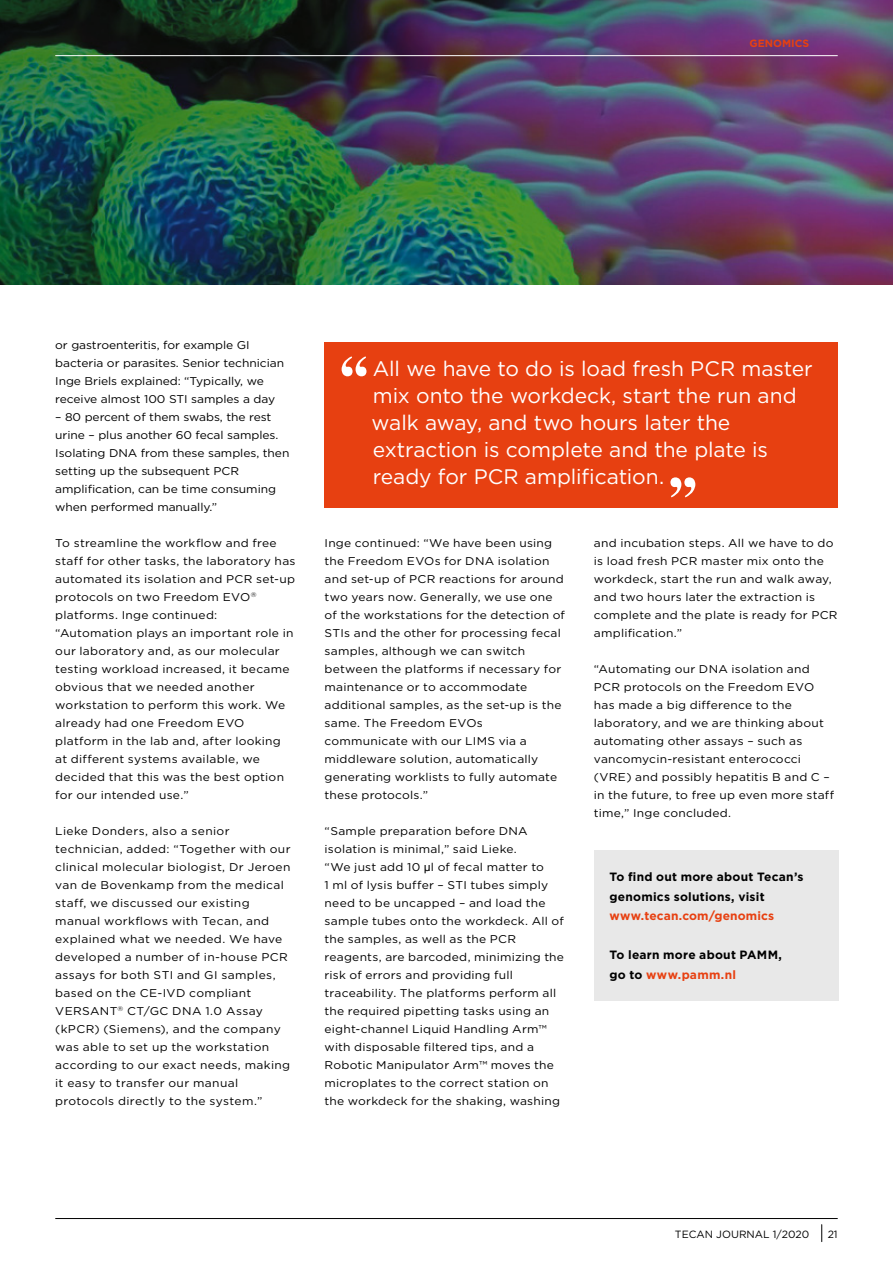
<style>
.page{position:relative;width:893px;height:1263px;background:#fff}
.page>*{position:absolute;margin:0;border:0;box-sizing:border-box;transform-origin:0 0}
.t1{font:21px/27px "Gotham";letter-spacing:-.005em;color:#fff}
.t2{font:700 12px/19.5px "Gotham";letter-spacing:.02em;color:#000}
.t3{font:700 12px "Gotham";letter-spacing:.01em;color:#e74011}
.t4{font:11.25px/18px "Gotham";letter-spacing:.02em;color:#000;scale:1.07 1}
.t5{font:11.25px/18px "Gotham";letter-spacing:-.005em;color:#000;scale:1.07 1}
.t6{font:10.5px "Gotham";color:#000}
.t7{font:700 10.5px "Gotham";color:#e74011}
.s1{font-family:"Arial"}
.s2{color:#e74011}
</style>
<div class="page">
<img style="left:0;top:0;width:893px;height:285px">
<div style="left:594px;top:850px;width:244px;height:151px;background:#e3e3e3"></div>
<hr style="left:55px;top:55px;width:783px;height:1px;background:#fff">
<svg style="left:821px;top:1224px;width:1px;height:17px"></svg>
<hr style="left:55px;top:1218px;width:783px;height:1px;background:#000">
<div style="left:325px;top:342px;width:513px;height:166px;background:#e74011"></div>
<svg style="left:342px;top:356px;width:24px;height:20px"></svg>
<svg style="left:670px;top:477px;width:25px;height:20px"></svg>
<p class="t7" style="left:750px;top:36px;width:61px">GENOMICS</p>
<p class="t5" style="left:55px;top:335px;width:215px">or gastroenteritis, for example GI bacteria or parasites. Senior technician Inge Briels explained: “Typically, we receive almost 100 STI samples a day</p>
<p class="t5" style="left:55px;top:407px;width:220px">– 80 percent of them swabs, the rest urine – plus another 60 fecal samples.<br>Isolating DNA from these samples, then setting up the subsequent PCR amplification, can be time consuming when performed manually.”</p>
<p class="t4" style="left:55px;top:533px;width:226px">To streamline the workflow and free staff for other tasks, the laboratory has automated its isolation and PCR set-up protocols on two Freedom EVO<sup>® </sup>platforms. Inge continued: “Automation plays an important role in our laboratory and, as our molecular testing workload increased, it became obvious that we needed another workstation to perform this work. We already had one Freedom EVO platform in the lab and, after looking at different systems available, we decided that this was the best option for our intended use.”</p>
<p class="t4" style="left:55px;top:821px;width:221px">Lieke Donders, also a senior technician, added: “Together with our clinical molecular biologist, Dr Jeroen van de Bovenkamp from the medical staff, we discussed our existing manual workflows with Tecan, and explained what we needed. We have developed a number of in-house PCR assays for both STI and GI samples, based on the CE-IVD compliant VERSANT<sup>®</sup> CT/GC DNA 1.0 Assay (kPCR) (Siemens), and the company was able to set up the workstation according to our exact needs, making it easy to transfer our manual protocols directly to the system.”</p>
<h1 class="t1" style="left:372px;top:355px;width:443px">All we have to do is load fresh PCR master mix onto the workdeck, start the run and walk away, and two hours later the extraction is complete and the plate is ready for PCR amplification.</h1>
<p class="t4" style="left:325px;top:534px;width:226px">Inge continued: “We have been using the Freedom EVOs for DNA isolation and set-up of PCR reactions for around two years now. Generally, we use one of the workstations for the detection of STIs and the other for processing fecal samples, although we can switch between the platforms if necessary for maintenance or to accommodate additional samples, as the set-up is the same. The Freedom EVOs communicate with our LIMS via a middleware solution, automatically generating worklists to fully automate these protocols.”</p>
<p class="t4" style="left:325px;top:822px;width:225px">“Sample preparation before DNA isolation is minimal,” said Lieke.<br>“We just add 10 <span class="s1">µ</span>l of fecal matter to<br>1 ml of lysis buffer – STI tubes simply need to be uncapped – and load the sample tubes onto the workdeck. All of the samples, as well as the PCR reagents, are barcoded, minimizing the risk of errors and providing full traceability. The platforms perform all the required pipetting tasks using an eight-channel Liquid Handling Arm™ with disposable filtered tips, and a Robotic Manipulator Arm™ moves the microplates to the correct station on the workdeck for the shaking, washing</p>
<p class="t4" style="left:594px;top:534px;width:229px">and incubation steps. All we have to do is load fresh PCR master mix onto the workdeck, start the run and walk away, and two hours later the extraction is complete and the plate is ready for PCR amplification.”</p>
<p class="t4" style="left:594px;top:660px;width:226px">“Automating our DNA isolation and PCR protocols on the Freedom EVO has made a big difference to the laboratory, and we are thinking about automating other assays – such as vancomycin-resistant enterococci (VRE) and possibly hepatitis B and C – in the future, to free up even more staff time,” Inge concluded.</p>
<p class="t2" style="left:610px;top:867px;width:196px">To find out more about Tecan’s genomics solutions, visit</p>
<p class="t3" style="left:610px;top:908px;width:166px">www.tecan.com/genomics</p>
<p class="t2" style="left:610px;top:945px;width:174px">To learn more about PAMM, go to <span class="s2">www.pamm.nl</span></p>
<p class="t6" style="left:675px;top:1228px;width:136px">TECAN JOURNAL 1/2020</p>
<p class="t6" style="left:828px;top:1228px;width:12px">21</p>
</div>
